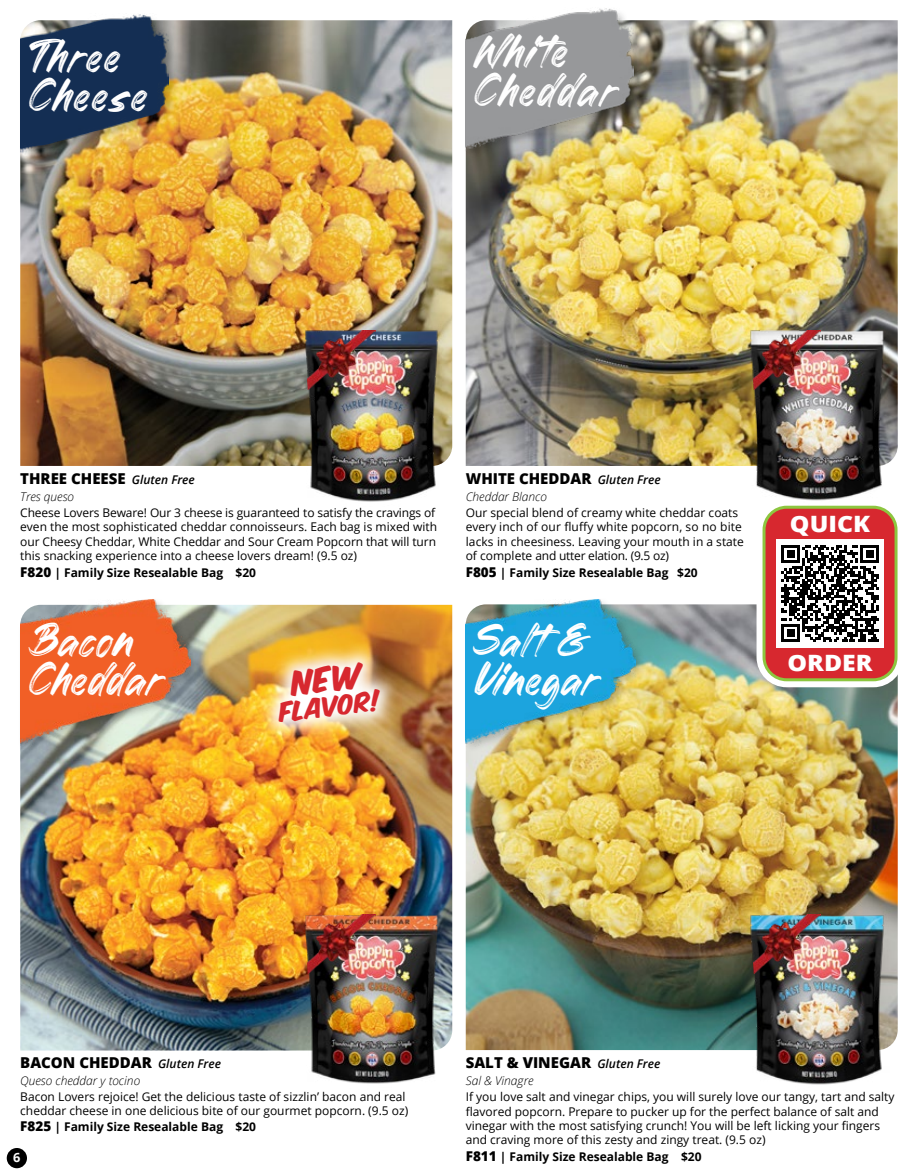
<style>
.page{position:relative;width:918px;height:1175px;background:#fff}
.page>*{position:absolute;margin:0;border:0;box-sizing:border-box;transform-origin:0 0}
.t1{font:45px/39px "Thom Rodger";letter-spacing:-.01em;color:#fff}
.t2{font:45px/39px "Thom Rodger";letter-spacing:.03em;color:#fff}
.t3{font:45px/39px "Thom Rodger";letter-spacing:.01em;color:#fff}
.t4{font:22.95px "Komika Axis";color:#d7282f}
.t5{font:800 22.5px "Open Sans";color:#fff;scale:1.1 1}
.t6{font:800 15px "Open Sans";color:#000}
.t7{font:700 12.75px "Open Sans";color:#fff}
.t8{font:12px/14.2px "Open Sans";color:#000}
.t9{font:700 12px "Open Sans";color:#000}
.t10{font:italic 300 12px "Open Sans";color:#000}
.s1{font-weight:600;font-style:italic;font-size:12px}
.s2{font-weight:800;font-size:13.5px}
</style>
<div class="page">
<img style="left:466px;top:20px;width:432px;height:446px">
<div style="left:464px;top:7px;width:181px;height:152px;background:#000;opacity:.2"></div>
<img style="left:466px;top:7px;width:168px;height:152px">
<img style="left:20px;top:20px;width:432px;height:446px">
<img style="left:263px;top:290px;width:189px;height:212px">
<div style="left:18px;top:13px;width:162px;height:150px;background:#000;opacity:.2"></div>
<img style="left:20px;top:14px;width:149px;height:156px">
<img style="left:466px;top:604px;width:432px;height:446px">
<img style="left:709px;top:874px;width:189px;height:211px">
<div style="left:464px;top:598px;width:182px;height:155px;background:#000;opacity:.2"></div>
<img style="left:466px;top:599px;width:169px;height:160px">
<img style="left:20px;top:605px;width:432px;height:445px">
<img style="left:263px;top:874px;width:189px;height:210px">
<div style="left:18px;top:598px;width:184px;height:155px;background:#000;opacity:.2"></div>
<img style="left:20px;top:599px;width:171px;height:160px">
<img style="left:258px;top:641px;width:143px;height:103px">
<img style="left:753px;top:914px;width:68px;height:60px">
<img style="left:307px;top:914px;width:68px;height:60px">
<img style="left:307px;top:330px;width:68px;height:60px">
<div style="left:757px;top:500px;width:147px;height:187px;border:6px solid #fff;border-radius:27px"></div>
<div style="left:764px;top:507px;width:132px;height:173px;background:#d7282f;border-radius:23px"></div>
<div style="left:763px;top:506px;width:135px;height:175px;border:3px solid #8dc63f;border-radius:23px"></div>
<div style="left:776px;top:539px;width:108px;height:108px;background:#fff"></div>
<svg style="left:781px;top:545px;width:98px;height:97px"></svg>
<img style="left:709px;top:290px;width:189px;height:216px">
<img style="left:753px;top:330px;width:68px;height:60px">
<div style="left:7px;top:1148px;width:20px;height:20px;background:#000;border-radius:50%"></div>
<svg style="left:291px;top:661px;width:72px;height:35px"></svg>
<h1 class="t3" style="left:27px;top:44px;width:123px">Three<br>Cheese</h1>
<h1 class="t2" style="left:472px;top:39px;width:145px">White<br>Cheddar</h1>
<p class="t6" style="left:20px;top:467px;width:176px">THREE CHEESE <span class="s1">Gluten Free</span></p>
<p class="t10" style="left:20px;top:488px;width:55px">Tres queso</p>
<p class="t8" style="left:20px;top:505px;width:418px">Cheese Lovers Beware! Our 3 cheese is guaranteed to satisfy the cravings of even the most sophisticated cheddar connoisseurs. Each bag is mixed with our Cheesy Cheddar, White Cheddar and Sour Cream Popcorn that will turn this snacking experience into a cheese lovers dream! (9.5 oz)</p>
<p class="t9" style="left:20px;top:563px;width:237px"><span class="s2">F820</span> | Family Size Resealable Bag $20</p>
<h1 class="t1" style="left:27px;top:628px;width:137px">Bacon<br>Cheddar</h1>
<h2 class="t4" style="left:278px;top:701px;width:102px;rotate:-7deg">FLAVOR!</h2>
<p class="t6" style="left:466px;top:467px;width:197px">WHITE CHEDDAR <span class="s1">Gluten Free</span></p>
<p class="t10" style="left:466px;top:488px;width:83px">Cheddar Blanco</p>
<p class="t8" style="left:466px;top:505px;width:280px">Our special blend of creamy white cheddar coats every inch of our fluffy white popcorn, so no bite lacks in cheesiness. Leaving your mouth in a state of complete and utter elation. (9.5 oz)</p>
<p class="t9" style="left:466px;top:563px;width:234px"><span class="s2">F805</span> | Family Size Resealable Bag $20</p>
<h1 class="t1" style="left:472px;top:628px;width:127px">Salt &amp;<br>Vinegar</h1>
<h3 class="t5" style="left:790px;top:506px;width:74px">QUICK</h3>
<h3 class="t5" style="left:788px;top:645px;width:79px">ORDER</h3>
<p class="t6" style="left:20px;top:1051px;width:202px">BACON CHEDDAR <span class="s1">Gluten Free</span></p>
<p class="t10" style="left:20px;top:1072px;width:121px">Queso cheddar y tocino</p>
<p class="t8" style="left:20px;top:1088px;width:390px">Bacon Lovers rejoice! Get the delicious taste of sizzlin’ bacon and real cheddar cheese in one delicious bite of our gourmet popcorn. (9.5 oz)</p>
<p class="t9" style="left:20px;top:1118px;width:237px"><span class="s2">F825</span> | Family Size Resealable Bag $20</p>
<p class="t7" style="left:13px;top:1148px;width:9px">6</p>
<p class="t6" style="left:466px;top:1051px;width:196px">SALT &amp; VINEGAR <span class="s1">Gluten Free</span></p>
<p class="t10" style="left:466px;top:1072px;width:69px">Sal &amp; Vinagre</p>
<p class="t8" style="left:466px;top:1089px;width:430px">If you love salt and vinegar chips, you will surely love our tangy, tart and salty flavored popcorn. Prepare to pucker up for the perfect balance of salt and vinegar with the most satisfying crunch! You will be left licking your fingers and craving more of this zesty and zingy treat. (9.5 oz)</p>
<p class="t9" style="left:466px;top:1147px;width:237px"><span class="s2">F811</span> | Family Size Resealable Bag $20</p>
</div>
